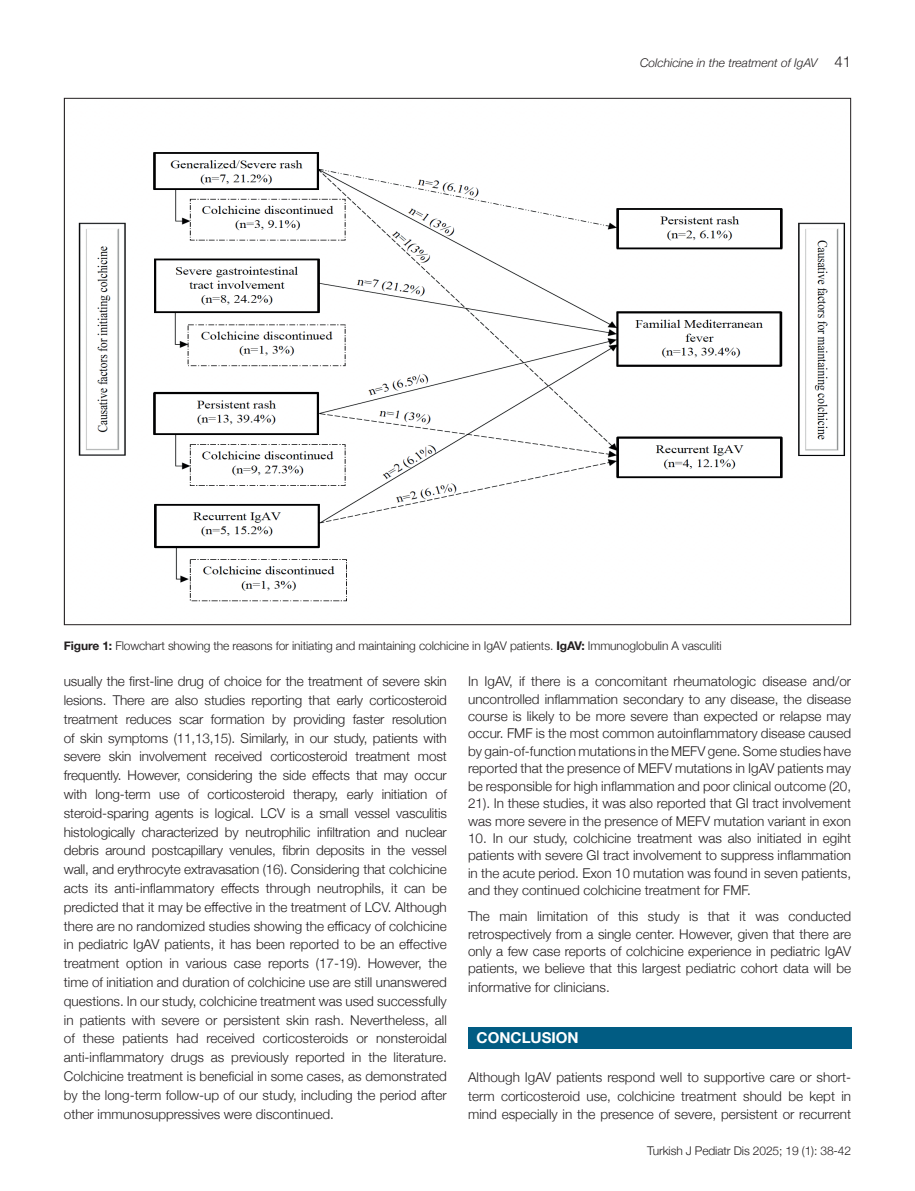
<style>
.page{position:relative;width:915px;height:1191px;background:#fff}
.page>*{position:absolute;margin:0;border:0;box-sizing:border-box;transform-origin:0 0}
.t1{font:700 15px "Helvetica Neue";color:#fff}
.t2{font:300 13.5px/18.8px "Helvetica Neue";color:#231f20;text-align:justify}
.t3{font:300 12px "Helvetica Neue";letter-spacing:-.01em;color:#231f20}
.t4{font:italic 300 12px "Helvetica Neue";color:#231f20}
.s1{font-style:normal;font-size:15px}
.s2{font-weight:700}
</style>
<div class="page">
<div style="left:468px;top:1027px;width:382px;height:21px;background:#015c83"></div>
<img style="left:78px;top:152px;width:767px;height:450px">
<p class="t4" style="left:640px;top:53px;width:212px">Colchicine in the treatment of IgAV <span class="s1">41</span></p>
<p class="t3" style="left:64px;top:636px;width:659px"><span class="s2">Figure 1:</span> Flowchart showing the reasons for initiating and maintaining colchicine in IgAV patients. <span class="s2">IgAV:</span> Immunoglobulin A vasculiti</p>
<p class="t2" style="left:64px;top:671px;width:384px">usually the first-line drug of choice for the treatment of severe skin lesions. There are also studies reporting that early corticosteroid treatment reduces scar formation by providing faster resolution of skin symptoms (11,13,15). Similarly, in our study, patients with severe skin involvement received corticosteroid treatment most frequently. However, considering the side effects that may occur with long-term use of corticosteroid therapy, early initiation of steroid-sparing agents is logical. LCV is a small vessel vasculitis histologically characterized by neutrophilic infiltration and nuclear debris around postcapillary venules, fibrin deposits in the vessel wall, and erythrocyte extravasation (16). Considering that colchicine acts its anti-inflammatory effects through neutrophils, it can be predicted that it may be effective in the treatment of LCV. Although there are no randomized studies showing the efficacy of colchicine in pediatric IgAV patients, it has been reported to be an effective treatment option in various case reports (17-19). However, the time of initiation and duration of colchicine use are still unanswered questions. In our study, colchicine treatment was used successfully in patients with severe or persistent skin rash. Nevertheless, all of these patients had received corticosteroids or nonsteroidal anti-inflammatory drugs as previously reported in the literature.<br>Colchicine treatment is beneficial in some cases, as demonstrated by the long-term follow-up of our study, including the period after other immunosuppressives were discontinued.</p>
<p class="t2" style="left:468px;top:671px;width:384px;line-height:17.4px">In IgAV, if there is a concomitant rheumatologic disease and/or uncontrolled inflammation secondary to any disease, the disease course is likely to be more severe than expected or relapse may occur. FMF is the most common autoinflammatory disease caused by gain-of-function mutations in the MEFV gene. Some studies have reported that the presence of MEFV mutations in IgAV patients may be responsible for high inflammation and poor clinical outcome (20, 21). In these studies, it was also reported that GI tract involvement was more severe in the presence of MEFV mutation variant in exon</p>
<p class="t2" style="left:468px;top:828px;width:384px;line-height:17.4px">10. In our study, colchicine treatment was also initiated in egiht patients with severe GI tract involvement to suppress inflammation in the acute period. Exon 10 mutation was found in seven patients, and they continued colchicine treatment for FMF.</p>
<p class="t2" style="left:468px;top:906px;width:384px;line-height:17.5px">The main limitation of this study is that it was conducted retrospectively from a single center. However, given that there are only a few case reports of colchicine experience in pediatric IgAV patients, we believe that this largest pediatric cohort data will be informative for clinicians.</p>
<p class="t1" style="left:476px;top:1026px;width:103px">CONCLUSION</p>
<p class="t2" style="left:468px;top:1067px;width:384px;line-height:18.1px">Although IgAV patients respond well to supportive care or short&shy;term corticosteroid use, colchicine treatment should be kept in mind especially in the presence of severe, persistent or recurrent</p>
<p class="t3" style="left:647px;top:1140px;width:205px">Turkish J Pediatr Dis 2025; 19 (1): 38-42</p>
</div>
